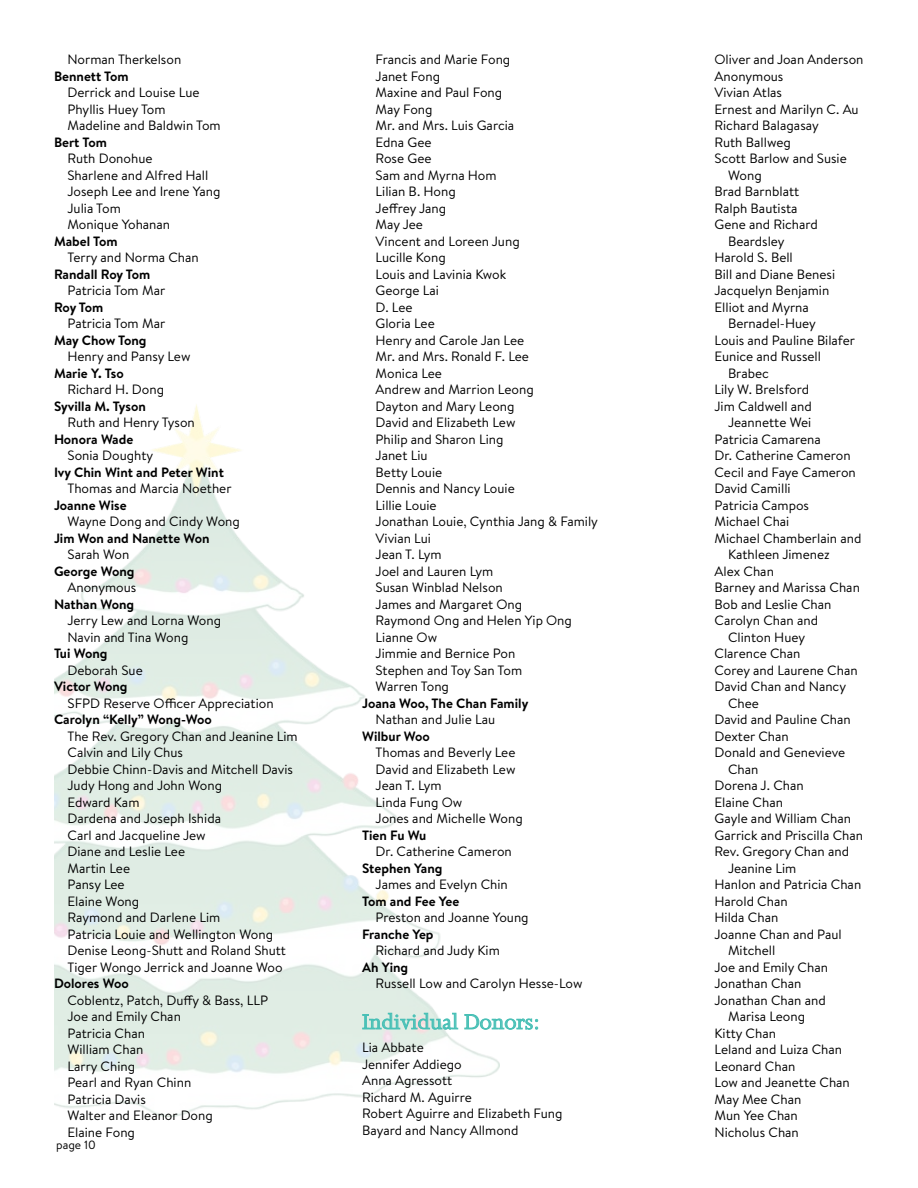
<style>
.page{position:relative;width:918px;height:1188px;background:#fff}
.page>*{position:absolute;margin:0;border:0;box-sizing:border-box;transform-origin:0 0}
.t1{font:24px "Joanna";color:#49c0b6}
.t2{font:13.5px/16.5px "Brandon Text";color:#000}
.t3{font:700 13.5px "Brandon Text";color:#000}
.t4{font:12px "Brandon Text";color:#000}
</style>
<div class="page">
<img style="left:54px;top:404px;width:445px;height:713px">
<svg style="left:362px;top:1012px;width:96px;height:18px"></svg>
<svg style="left:464px;top:1014px;width:75px;height:16px"></svg>
<p class="t2" style="left:68px;top:51px;width:115px">Norman Therkelson</p>
<p class="t3" style="left:54px;top:67px;width:76px">Bennett Tom</p>
<p class="t2" style="left:68px;top:84px;width:155px">Derrick and Louise Lue<br>Phyllis Huey Tom<br>Madeline and Baldwin Tom</p>
<p class="t3" style="left:54px;top:133px;width:54px">Bert Tom</p>
<p class="t2" style="left:68px;top:150px;width:155px">Ruth Donohue<br>Sharlene and Alfred Hall<br>Joseph Lee and Irene Yang<br>Julia Tom<br>Monique Yohanan</p>
<p class="t3" style="left:54px;top:232px;width:65px">Mabel Tom</p>
<p class="t2" style="left:68px;top:249px;width:133px">Terry and Norma Chan</p>
<p class="t3" style="left:54px;top:265px;width:98px">Randall Roy Tom</p>
<p class="t2" style="left:68px;top:282px;width:99px">Patricia Tom Mar</p>
<p class="t3" style="left:54px;top:298px;width:51px">Roy Tom</p>
<p class="t2" style="left:68px;top:315px;width:99px">Patricia Tom Mar</p>
<p class="t3" style="left:54px;top:331px;width:94px">May Chow Tong</p>
<p class="t2" style="left:68px;top:348px;width:125px">Henry and Pansy Lew</p>
<p class="t3" style="left:54px;top:364px;width:71px">Marie Y. Tso</p>
<p class="t2" style="left:68px;top:381px;width:98px">Richard H. Dong</p>
<p class="t3" style="left:54px;top:397px;width:93px">Syvilla M. Tyson</p>
<p class="t2" style="left:68px;top:414px;width:129px">Ruth and Henry Tyson</p>
<p class="t3" style="left:54px;top:430px;width:81px">Honora Wade</p>
<p class="t2" style="left:68px;top:447px;width:87px">Sonia Doughty</p>
<p class="t3" style="left:54px;top:463px;width:171px">Ivy Chin Wint and Peter Wint</p>
<p class="t2" style="left:68px;top:480px;width:166px">Thomas and Marcia Noether</p>
<p class="t3" style="left:54px;top:496px;width:74px">Joanne Wise</p>
<p class="t2" style="left:68px;top:513px;width:174px">Wayne Dong and Cindy Wong</p>
<p class="t3" style="left:54px;top:529px;width:157px">Jim Won and Nanette Won</p>
<p class="t2" style="left:68px;top:546px;width:63px">Sarah Won</p>
<p class="t3" style="left:54px;top:562px;width:82px">George Wong</p>
<p class="t2" style="left:68px;top:579px;width:70px">Anonymous</p>
<p class="t3" style="left:54px;top:595px;width:82px">Nathan Wong</p>
<p class="t2" style="left:68px;top:612px;width:155px">Jerry Lew and Lorna Wong<br>Navin and Tina Wong</p>
<p class="t3" style="left:54px;top:644px;width:55px">Tui Wong</p>
<p class="t2" style="left:68px;top:661px;width:77px">Deborah Sue</p>
<p class="t3" style="left:54px;top:677px;width:75px">Victor Wong</p>
<p class="t2" style="left:68px;top:694px;width:208px">SFPD Reserve Officer Appreciation</p>
<p class="t3" style="left:54px;top:710px;width:159px">Carolyn “Kelly” Wong-Woo</p>
<p class="t2" style="left:68px;top:727px;width:232px">The Rev. Gregory Chan and Jeanine Lim<br>Calvin and Lily Chus<br>Debbie Chinn-Davis and Mitchell Davis<br>Judy Hong and John Wong<br>Edward Kam<br>Dardena and Joseph Ishida<br>Carl and Jacqueline Jew<br>Diane and Leslie Lee<br>Martin Lee<br>Pansy Lee<br>Elaine Wong<br>Raymond and Darlene Lim<br>Patricia Louie and Wellington Wong<br>Denise Leong-Shutt and Roland Shutt<br>Tiger Wongo Jerrick and Joanne Woo</p>
<p class="t3" style="left:54px;top:974px;width:76px">Dolores Woo</p>
<p class="t2" style="left:68px;top:991px;width:202px">Coblentz, Patch, Duffy &amp; Bass, LLP<br>Joe and Emily Chan<br>Patricia Chan<br>William Chan<br>Larry Ching<br>Pearl and Ryan Chinn<br>Patricia Davis<br>Walter and Eleanor Dong<br>Elaine Fong</p>
<p class="t4" style="left:56px;top:1137px;width:41px">page 10</p>
<p class="t2" style="left:376px;top:51px;width:224px">Francis and Marie Fong<br>Janet Fong<br>Maxine and Paul Fong<br>May Fong<br>Mr. and Mrs. Luis Garcia<br>Edna Gee<br>Rose Gee<br>Sam and Myrna Hom<br>Lilian B. Hong<br>Jeffrey Jang<br>May Jee<br>Vincent and Loreen Jung<br>Lucille Kong<br>Louis and Lavinia Kwok<br>George Lai<br>D. Lee<br>Gloria Lee<br>Henry and Carole Jan Lee<br>Mr. and Mrs. Ronald F. Lee<br>Monica Lee<br>Andrew and Marrion Leong<br>Dayton and Mary Leong<br>David and Elizabeth Lew<br>Philip and Sharon Ling<br>Janet Liu<br>Betty Louie<br>Dennis and Nancy Louie<br>Lillie Louie<br>Jonathan Louie, Cynthia Jang &amp; Family<br>Vivian Lui<br>Jean T. Lym<br>Joel and Lauren Lym<br>Susan Winblad Nelson<br>James and Margaret Ong<br>Raymond Ong and Helen Yip Ong<br>Lianne Ow<br>Jimmie and Bernice Pon<br>Stephen and Toy San Tom<br>Warren Tong</p>
<p class="t3" style="left:362px;top:694px;width:168px">Joana Woo, The Chan Family</p>
<p class="t2" style="left:376px;top:711px;width:121px">Nathan and Julie Lau</p>
<p class="t3" style="left:362px;top:727px;width:69px">Wilbur Woo</p>
<p class="t2" style="left:376px;top:744px;width:149px">Thomas and Beverly Lee<br>David and Elizabeth Lew<br>Jean T. Lym<br>Linda Fung Ow<br>Jones and Michelle Wong</p>
<p class="t3" style="left:362px;top:826px;width:66px">Tien Fu Wu</p>
<p class="t2" style="left:376px;top:843px;width:138px">Dr. Catherine Cameron</p>
<p class="t3" style="left:362px;top:859px;width:82px">Stephen Yang</p>
<p class="t2" style="left:376px;top:876px;width:134px">James and Evelyn Chin</p>
<p class="t3" style="left:362px;top:892px;width:99px">Tom and Fee Yee</p>
<p class="t2" style="left:376px;top:909px;width:155px">Preston and Joanne Young</p>
<p class="t3" style="left:362px;top:925px;width:73px">Franche Yep</p>
<p class="t2" style="left:376px;top:942px;width:126px">Richard and Judy Kim</p>
<p class="t3" style="left:362px;top:958px;width:48px">Ah Ying</p>
<p class="t2" style="left:376px;top:975px;width:208px">Russell Low and Carolyn Hesse-Low</p>
<h1 class="t1" style="left:362px;top:1007px;width:179px">Individual Donors:</h1>
<p class="t2" style="left:362px;top:1039px;width:202px">Lia Abbate<br>Jennifer Addiego<br>Anna Agressott<br>Richard M. Aguirre<br>Robert Aguirre and Elizabeth Fung<br>Bayard and Nancy Allmond</p>
<p class="t2" style="left:715px;top:51px;width:151px">Oliver and Joan Anderson</p>
<p class="t2" style="left:715px;top:68px;width:70px">Anonymous</p>
<p class="t2" style="left:715px;top:84px;width:69px">Vivian Atlas</p>
<p class="t2" style="left:715px;top:101px;width:146px">Ernest and Marilyn C. Au</p>
<p class="t2" style="left:715px;top:117px;width:106px">Richard Balagasay</p>
<p class="t2" style="left:715px;top:134px;width:78px">Ruth Ballweg</p>
<p class="t2" style="left:715px;top:150px;width:134px">Scott Barlow and Susie</p>
<p class="t2" style="left:728px;top:167px;width:35px">Wong</p>
<p class="t2" style="left:715px;top:183px;width:86px">Brad Barnblatt</p>
<p class="t2" style="left:715px;top:200px;width:85px">Ralph Bautista</p>
<p class="t2" style="left:715px;top:216px;width:105px">Gene and Richard</p>
<p class="t2" style="left:728px;top:233px;width:58px">Beardsley</p>
<p class="t2" style="left:715px;top:249px;width:80px">Harold S. Bell</p>
<p class="t2" style="left:715px;top:266px;width:122px">Bill and Diane Benesi</p>
<p class="t2" style="left:715px;top:282px;width:116px">Jacquelyn Benjamin</p>
<p class="t2" style="left:715px;top:299px;width:96px">Elliot and Myrna</p>
<p class="t2" style="left:728px;top:315px;width:90px">Bernadel-Huey</p>
<p class="t2" style="left:715px;top:332px;width:142px">Louis and Pauline Bilafer</p>
<p class="t2" style="left:715px;top:348px;width:108px">Eunice and Russell</p>
<p class="t2" style="left:728px;top:365px;width:42px">Brabec</p>
<p class="t2" style="left:715px;top:381px;width:96px">Lily W. Brelsford</p>
<p class="t2" style="left:715px;top:398px;width:99px">Jim Caldwell and</p>
<p class="t2" style="left:728px;top:414px;width:85px">Jeannette Wei</p>
<p class="t2" style="left:715px;top:431px;width:108px">Patricia Camarena</p>
<p class="t2" style="left:715px;top:447px;width:138px">Dr. Catherine Cameron</p>
<p class="t2" style="left:715px;top:463px;width:143px">Cecil and Faye Cameron</p>
<p class="t2" style="left:715px;top:480px;width:78px">David Camilli</p>
<p class="t2" style="left:715px;top:496px;width:96px">Patricia Campos</p>
<p class="t2" style="left:715px;top:513px;width:76px">Michael Chai</p>
<p class="t2" style="left:715px;top:529px;width:148px">Michael Chamberlain and</p>
<p class="t2" style="left:728px;top:546px;width:103px">Kathleen Jimenez</p>
<p class="t2" style="left:715px;top:562px;width:61px">Alex Chan</p>
<p class="t2" style="left:715px;top:579px;width:147px">Barney and Marissa Chan</p>
<p class="t2" style="left:715px;top:595px;width:118px">Bob and Leslie Chan</p>
<p class="t2" style="left:715px;top:612px;width:105px">Carolyn Chan and</p>
<p class="t2" style="left:728px;top:628px;width:79px">Clinton Huey</p>
<p class="t2" style="left:715px;top:645px;width:87px">Clarence Chan</p>
<p class="t2" style="left:715px;top:661px;width:145px">Corey and Laurene Chan</p>
<p class="t2" style="left:715px;top:678px;width:133px">David Chan and Nancy</p>
<p class="t2" style="left:728px;top:694px;width:32px">Chee</p>
<p class="t2" style="left:715px;top:711px;width:138px">David and Pauline Chan</p>
<p class="t2" style="left:715px;top:727px;width:76px">Dexter Chan</p>
<p class="t2" style="left:715px;top:744px;width:132px">Donald and Genevieve</p>
<p class="t2" style="left:728px;top:760px;width:32px">Chan</p>
<p class="t2" style="left:715px;top:777px;width:91px">Dorena J. Chan</p>
<p class="t2" style="left:715px;top:793px;width:70px">Elaine Chan</p>
<p class="t2" style="left:715px;top:810px;width:138px">Gayle and William Chan</p>
<p class="t2" style="left:715px;top:826px;width:150px">Garrick and Priscilla Chan</p>
<p class="t2" style="left:715px;top:843px;width:136px">Rev. Gregory Chan and</p>
<p class="t2" style="left:728px;top:859px;width:70px">Jeanine Lim</p>
<p class="t2" style="left:715px;top:876px;width:148px">Hanlon and Patricia Chan</p>
<p class="t2" style="left:715px;top:892px;width:75px">Harold Chan</p>
<p class="t2" style="left:715px;top:909px;width:65px">Hilda Chan</p>
<p class="t2" style="left:715px;top:925px;width:129px">Joanne Chan and Paul</p>
<p class="t2" style="left:728px;top:942px;width:49px">Mitchell</p>
<p class="t2" style="left:715px;top:958px;width:115px">Joe and Emily Chan</p>
<p class="t2" style="left:715px;top:975px;width:88px">Jonathan Chan</p>
<p class="t2" style="left:715px;top:991px;width:113px">Jonathan Chan and</p>
<p class="t2" style="left:728px;top:1008px;width:79px">Marisa Leong</p>
<p class="t2" style="left:715px;top:1024px;width:63px">Kitty Chan</p>
<p class="t2" style="left:715px;top:1041px;width:129px">Leland and Luiza Chan</p>
<p class="t2" style="left:715px;top:1057px;width:82px">Leonard Chan</p>
<p class="t2" style="left:715px;top:1074px;width:137px">Low and Jeanette Chan</p>
<p class="t2" style="left:715px;top:1090px;width:88px">May Mee Chan</p>
<p class="t2" style="left:715px;top:1107px;width:85px">Mun Yee Chan</p>
<p class="t2" style="left:715px;top:1123px;width:86px">Nicholus Chan</p>
</div>
